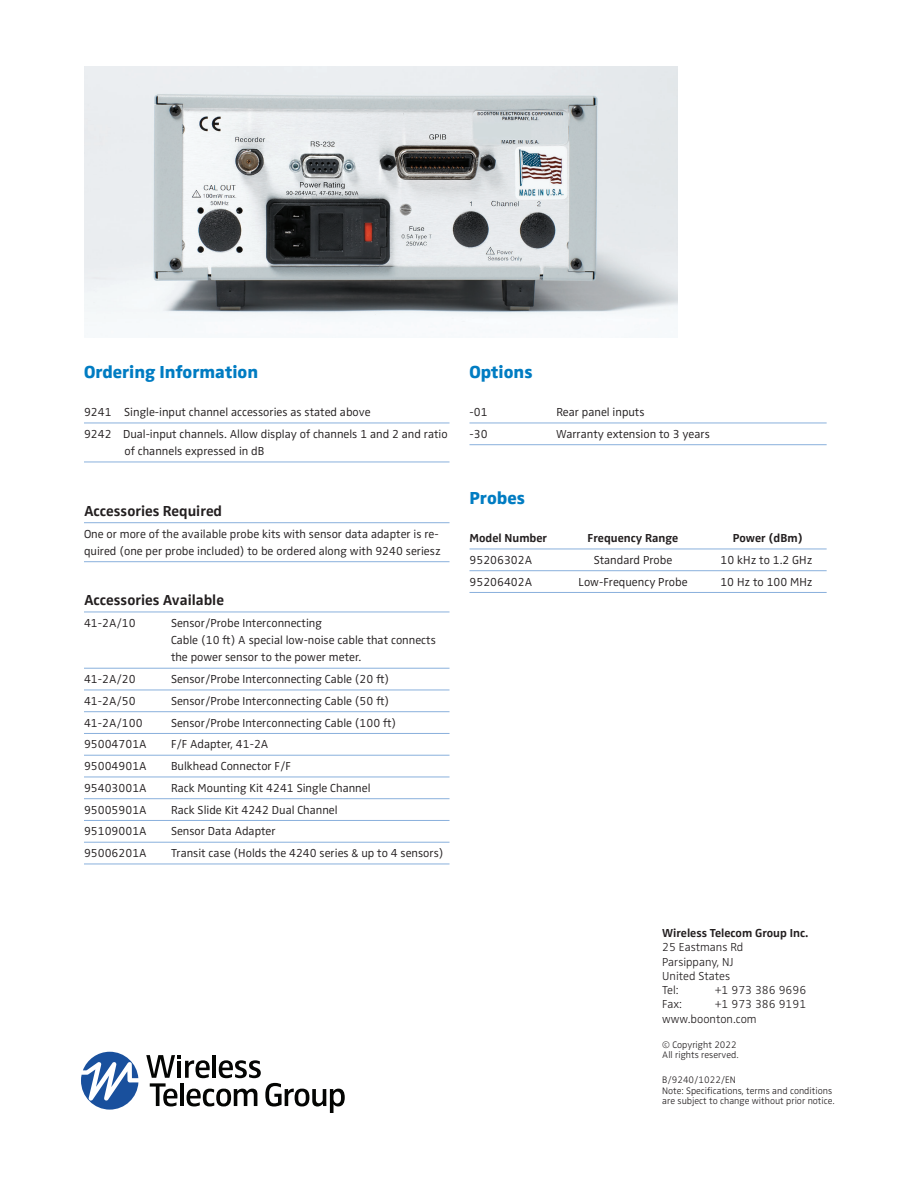
<style>
.page{position:relative;width:918px;height:1188px;background:#fff}
.page>*{position:absolute;margin:0;border:0;box-sizing:border-box;transform-origin:0 0}
.t1{font:800 18px "Zwo Pro";color:#007cc2}
.t2{font:700 15px "Zwo Pro";color:#231f20}
.t3{font:300 12px/17.2px "Zwo Pro";color:#231f20}
.t4{font:300 12px/14.2px "Zwo Pro";color:#231f20}
.t5{font:700 12px "Zwo Pro";color:#231f20}
.t6{font:300 9.75px/10.5px "Zwo Pro";color:#231f20}
</style>
<div class="page">
<svg style="left:81px;top:1052px;width:57px;height:58px"></svg>
<svg style="left:146px;top:1055px;width:199px;height:58px"></svg>
<hr style="left:84px;top:423px;width:366px;height:1px;background:#89b0dc">
<hr style="left:84px;top:462px;width:366px;height:1px;background:#89b0dc">
<hr style="left:84px;top:522px;width:366px;height:1px;background:#89b0dc">
<hr style="left:84px;top:561px;width:366px;height:1px;background:#89b0dc">
<hr style="left:84px;top:612px;width:366px;height:1px;background:#89b0dc">
<hr style="left:84px;top:668px;width:366px;height:1px;background:#89b0dc">
<hr style="left:84px;top:690px;width:366px;height:1px;background:#89b0dc">
<hr style="left:84px;top:711px;width:366px;height:1px;background:#89b0dc">
<hr style="left:84px;top:733px;width:366px;height:1px;background:#89b0dc">
<hr style="left:84px;top:755px;width:366px;height:1px;background:#89b0dc">
<hr style="left:84px;top:777px;width:366px;height:1px;background:#89b0dc">
<hr style="left:84px;top:798px;width:366px;height:1px;background:#89b0dc">
<hr style="left:84px;top:820px;width:366px;height:1px;background:#89b0dc">
<hr style="left:84px;top:842px;width:366px;height:1px;background:#89b0dc">
<hr style="left:84px;top:864px;width:366px;height:1px;background:#89b0dc">
<hr style="left:470px;top:423px;width:357px;height:1px;background:#89b0dc">
<hr style="left:470px;top:444px;width:357px;height:1px;background:#89b0dc">
<hr style="left:470px;top:549px;width:357px;height:1px;background:#89b0dc">
<hr style="left:470px;top:570px;width:357px;height:1px;background:#89b0dc">
<hr style="left:470px;top:592px;width:357px;height:1px;background:#89b0dc">
<img style="left:84px;top:66px;width:594px;height:272px">
<h1 class="t1" style="left:84px;top:361px;width:176px">Ordering Information</h1>
<p class="t3" style="left:84px;top:402px;width:365px;line-height:21.8px">9241 Single-input channel accessories as stated above<br>9242 Dual-input channels. Allow display of channels 1 and 2 and ratio</p>
<p class="t3" style="left:125px;top:443px;width:141px">of channels expressed in dB</p>
<p class="t2" style="left:84px;top:502px;width:140px">Accessories Required</p>
<p class="t3" style="left:84px;top:525px;width:358px">One or more of the available probe kits with sensor data adapter is re&shy;quired (one per probe included) to be ordered along with 9240 seriesz</p>
<p class="t2" style="left:84px;top:591px;width:141px">Accessories Available</p>
<p class="t3" style="left:84px;top:615px;width:53px">41-2A/10</p>
<p class="t3" style="left:171px;top:615px;width:266px">Sensor/Probe Interconnecting<br>Cable (10 ft) A special low-noise cable that connects the power sensor to the power meter.</p>
<p class="t3" style="left:84px;top:671px;width:53px">41-2A/20</p>
<p class="t3" style="left:171px;top:671px;width:220px">Sensor/Probe Interconnecting Cable (20 ft)</p>
<p class="t3" style="left:84px;top:693px;width:53px">41-2A/50</p>
<p class="t3" style="left:171px;top:693px;width:220px">Sensor/Probe Interconnecting Cable (50 ft)</p>
<p class="t3" style="left:84px;top:714px;width:60px">41-2A/100</p>
<p class="t3" style="left:171px;top:714px;width:227px">Sensor/Probe Interconnecting Cable (100 ft)</p>
<p class="t3" style="left:84px;top:736px;width:64px">95004701A</p>
<p class="t3" style="left:171px;top:736px;width:99px">F/F Adapter, 41-2A</p>
<p class="t3" style="left:84px;top:758px;width:64px">95004901A</p>
<p class="t3" style="left:171px;top:758px;width:121px">Bulkhead Connector F/F</p>
<p class="t3" style="left:84px;top:780px;width:64px">95403001A</p>
<p class="t3" style="left:171px;top:780px;width:201px">Rack Mounting Kit 4241 Single Channel</p>
<p class="t3" style="left:84px;top:801px;width:64px">95005901A</p>
<p class="t3" style="left:171px;top:801px;width:168px">Rack Slide Kit 4242 Dual Channel</p>
<p class="t3" style="left:84px;top:823px;width:64px">95109001A</p>
<p class="t3" style="left:171px;top:823px;width:106px">Sensor Data Adapter</p>
<p class="t3" style="left:84px;top:845px;width:64px">95006201A</p>
<p class="t3" style="left:171px;top:845px;width:274px">Transit case (Holds the 4240 series &amp; up to 4 sensors)</p>
<h1 class="t1" style="left:470px;top:361px;width:65px">Options</h1>
<p class="t3" style="left:470px;top:404px;width:20px">-01</p>
<p class="t3" style="left:556px;top:404px;width:90px">Rear panel inputs</p>
<p class="t3" style="left:470px;top:426px;width:20px">-30</p>
<p class="t3" style="left:556px;top:426px;width:155px">Warranty extension to 3 years</p>
<h1 class="t1" style="left:470px;top:487px;width:57px">Probes</h1>
<p class="t5" style="left:470px;top:531px;width:79px">Model Number</p>
<p class="t5" style="left:588px;top:531px;width:92px">Frequency Range</p>
<p class="t5" style="left:733px;top:531px;width:72px">Power (dBm)</p>
<p class="t3" style="left:470px;top:552px;width:64px">95206302A</p>
<p class="t3" style="left:594px;top:552px;width:80px">Standard Probe</p>
<p class="t3" style="left:721px;top:552px;width:93px">10 kHz to 1.2 GHz</p>
<p class="t3" style="left:470px;top:573px;width:64px">95206402A</p>
<p class="t3" style="left:578px;top:573px;width:111px">Low-Frequency Probe</p>
<p class="t3" style="left:720px;top:573px;width:94px">10 Hz to 100 MHz</p>
<p class="t5" style="left:662px;top:926px;width:147px">Wireless Telecom Group Inc.</p>
<p class="t4" style="left:662px;top:941px;width:82px">25 Eastmans Rd<br>Parsippany, NJ<br>United States<br>Tel:</p>
<p class="t4" style="left:715px;top:983px;width:93px">+1 973 386 9696</p>
<p class="t4" style="left:662px;top:998px;width:146px;text-indent:52px">+1 973 386 9191 www.boonton.com</p>
<p class="t6" style="left:662px;top:1039px;width:78px">© Copyright 2022<br>All rights reserved.</p>
<p class="t6" style="left:662px;top:1075px;width:174px">B/9240/1022/EN<br>Note: Specifications, terms and conditions are subject to change without prior notice.</p>
<p class="t4" style="left:662px;top:998px;width:21px">Fax:</p>
</div>
